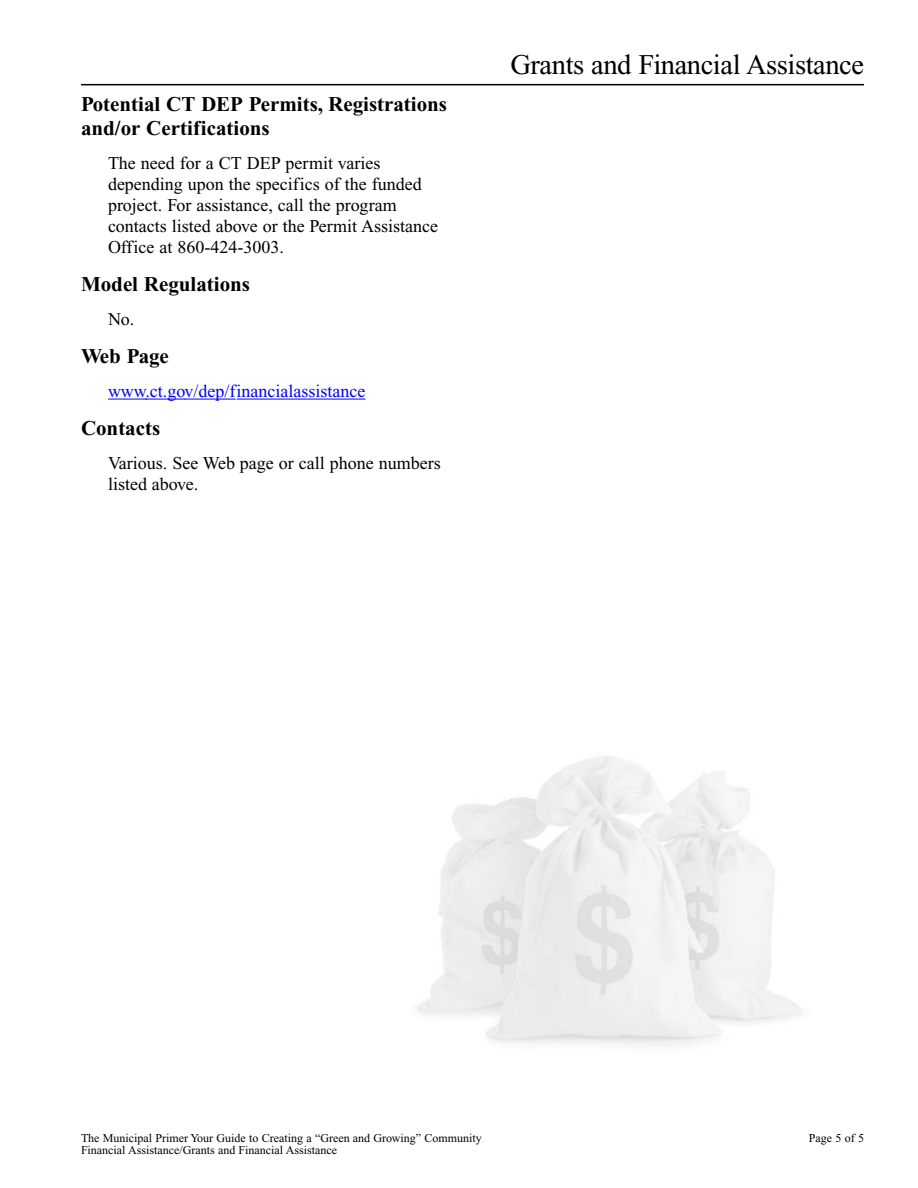
<style>
.page{position:relative;width:918px;height:1188px;background:#fff}
.page>*{position:absolute;margin:0;border:0;box-sizing:border-box;transform-origin:0 0}
.t1{font:28.5px "Times New Roman";letter-spacing:-.015em;color:#000}
.t2{font:700 21px/24px "Times New Roman";color:#000}
.t3{font:18px/21px "Times New Roman";color:#000}
.t4{font:18px "Times New Roman";color:#00f}
.t5{font:12px "Times New Roman";color:#000}
</style>
<div class="page">
<img style="left:418px;top:756px;width:383px;height:290px">
<hr style="left:108px;top:399px;width:39px;height:1px;background:#00f">
<hr style="left:145px;top:399px;width:40px;height:1px;background:#00f">
<hr style="left:185px;top:399px;width:51px;height:1px;background:#00f">
<hr style="left:237px;top:399px;width:129px;height:1px;background:#00f">
<hr style="left:81px;top:84px;width:783px;height:1px;background:#000">
<p class="t2" style="left:81px;top:94px;width:368px">Potential CT DEP Permits, Registrations and/or Certifications</p>
<p class="t3" style="left:108px;top:154px;width:332px">The need for a CT DEP permit varies depending upon the specifics of the funded project. For assistance, call the program contacts listed above or the Permit Assistance Office at 860-424-3003.</p>
<p class="t2" style="left:81px;top:274px;width:171px">Model Regulations</p>
<p class="t3" style="left:108px;top:310px;width:28px">No.</p>
<p class="t2" style="left:81px;top:346px;width:89px">Web Page</p>
<p class="t4" style="left:108px;top:385px;width:259px">www.ct.gov/dep/financialassistance</p>
<p class="t2" style="left:81px;top:418px;width:81px">Contacts</p>
<p class="t3" style="left:108px;top:454px;width:334px">Various. See Web page or call phone numbers listed above.</p>
<h1 class="t1" style="left:510px;top:54px;width:355px">Grants and Financial Assistance</h1>
<p class="t5" style="left:81px;top:1134px;width:402px">The Municipal Primer Your Guide to Creating a “Green and Growing” Community</p>
<p class="t5" style="left:809px;top:1134px;width:57px">Page 5 of 5</p>
<p class="t5" style="left:81px;top:1146px;width:258px">Financial Assistance/Grants and Financial Assistance</p>
</div>
